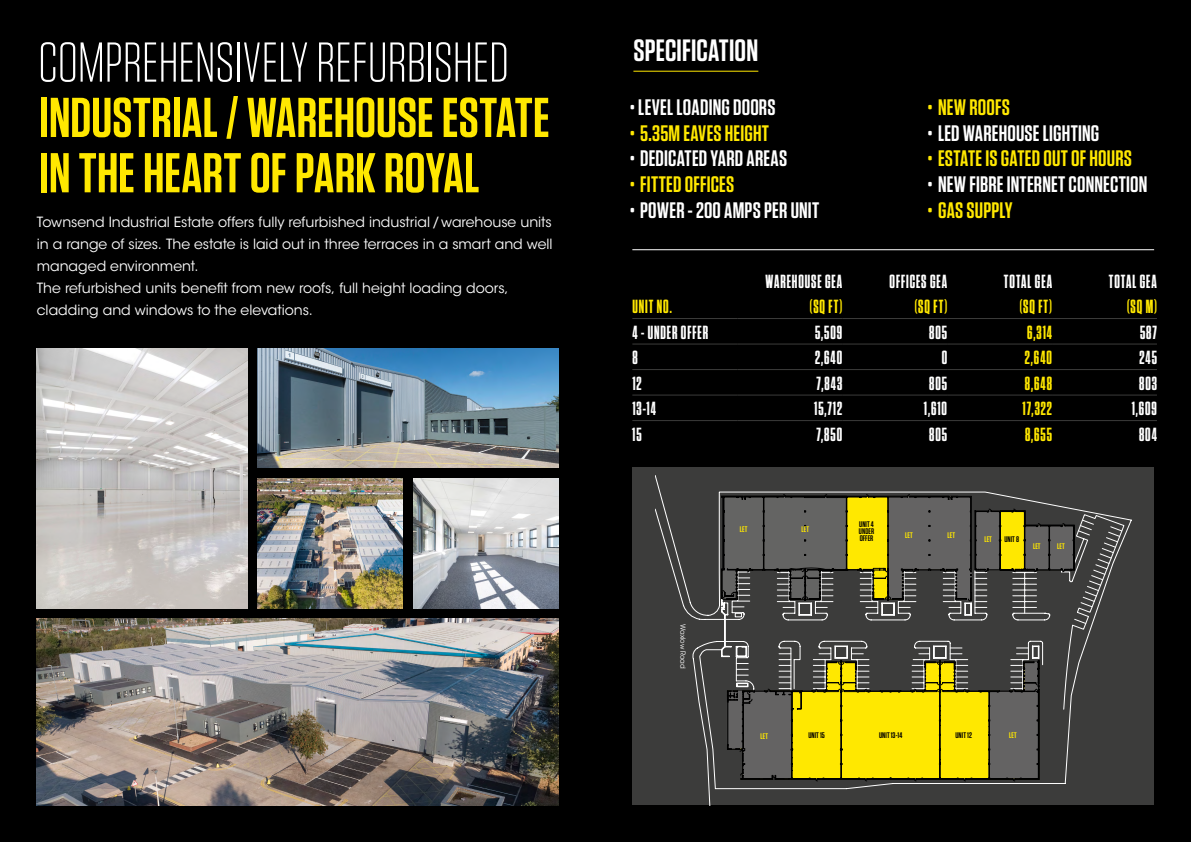
<style>
.page{position:relative;width:1191px;height:842px;background:#000}
.page>*{position:absolute;margin:0;border:0;box-sizing:border-box;transform-origin:0 0}
.t1{font:600 56px/55.3px "Tungsten";color:#ffe800}
.t2{font:300 56px "Tungsten";letter-spacing:-.005em;color:#fff}
.t3{font:600 30.8px "Tungsten";letter-spacing:.005em;color:#fff}
.t4{font:600 22.4px "Tungsten";letter-spacing:.01em;color:#fff}
.t5{font:600 22.4px "Tungsten";letter-spacing:.01em;color:#ffe800}
.t6{font:700 19px "Tungsten Condensed";letter-spacing:.05em;color:#fff}
.t7{font:700 19px "Tungsten Condensed";letter-spacing:.05em;color:#ffe800}
.t8{font:14px/22px "ITC Avant Garde Std";letter-spacing:-.005em;color:#fff}
.t9{font:600 8.1px/6.9px "Tungsten";letter-spacing:.005em;color:#000;text-align:justify}
.t10{font:600 8.1px "Tungsten";letter-spacing:.005em;color:#ffe800}
.t11{font:7px "ITC Avant Garde Std";color:#fff}
</style>
<div class="page">
<div style="left:632px;top:467px;width:522px;height:338px;background:#3c3c3b"></div>
<svg style="left:655px;top:475px;width:476px;height:330px"></svg>
<svg style="left:1074px;top:520px;width:48px;height:169px"></svg>
<img style="left:37px;top:349px;width:210px;height:260px">
<img style="left:37px;top:619px;width:521px;height:186px">
<img style="left:413px;top:479px;width:145px;height:130px">
<img style="left:257px;top:479px;width:146px;height:130px">
<img style="left:257px;top:349px;width:301px;height:118px">
<hr style="left:632px;top:318px;width:105px;height:1px;background:#3c3c3b">
<hr style="left:737px;top:318px;width:105px;height:1px;background:#3c3c3b">
<hr style="left:842px;top:318px;width:105px;height:1px;background:#3c3c3b">
<hr style="left:947px;top:318px;width:105px;height:1px;background:#3c3c3b">
<hr style="left:1052px;top:318px;width:105px;height:1px;background:#3c3c3b">
<hr style="left:632px;top:344px;width:105px;height:1px;background:#3c3c3b">
<hr style="left:737px;top:344px;width:105px;height:1px;background:#3c3c3b">
<hr style="left:842px;top:344px;width:105px;height:1px;background:#3c3c3b">
<hr style="left:947px;top:344px;width:105px;height:1px;background:#3c3c3b">
<hr style="left:1052px;top:344px;width:105px;height:1px;background:#3c3c3b">
<hr style="left:632px;top:369px;width:105px;height:1px;background:#3c3c3b">
<hr style="left:737px;top:369px;width:105px;height:1px;background:#3c3c3b">
<hr style="left:842px;top:369px;width:105px;height:1px;background:#3c3c3b">
<hr style="left:947px;top:369px;width:105px;height:1px;background:#3c3c3b">
<hr style="left:1052px;top:369px;width:105px;height:1px;background:#3c3c3b">
<hr style="left:632px;top:395px;width:105px;height:1px;background:#3c3c3b">
<hr style="left:737px;top:395px;width:105px;height:1px;background:#3c3c3b">
<hr style="left:842px;top:395px;width:105px;height:1px;background:#3c3c3b">
<hr style="left:947px;top:395px;width:105px;height:1px;background:#3c3c3b">
<hr style="left:1052px;top:395px;width:105px;height:1px;background:#3c3c3b">
<hr style="left:632px;top:420px;width:105px;height:1px;background:#3c3c3b">
<hr style="left:737px;top:420px;width:105px;height:1px;background:#3c3c3b">
<hr style="left:842px;top:420px;width:105px;height:1px;background:#3c3c3b">
<hr style="left:947px;top:420px;width:105px;height:1px;background:#3c3c3b">
<hr style="left:1052px;top:420px;width:105px;height:1px;background:#3c3c3b">
<hr style="left:633px;top:71px;width:125px;height:1px;background:#ffe800">
<hr style="left:632px;top:249px;width:522px;height:1px;background:#fff">
<svg style="left:721px;top:496px;width:353px;height:283px"></svg>
<h1 class="t2" style="left:38px;top:34px;width:472px">COMPREHENSIVELY REFURBISHED</h1>
<h1 class="t1" style="left:40px;top:91px;width:511px">INDUSTRIAL / WAREHOUSE ESTATE<br>IN THE HEART OF PARK ROYAL</h1>
<p class="t8" style="left:37px;top:211px;width:517px">Townsend Industrial Estate offers fully refurbished industrial / warehouse units in a range of sizes. The estate is laid out in three terraces in a smart and well managed environment.<br>The refurbished units benefit from new roofs, full height loading doors, cladding and windows to the elevations.</p>
<h2 class="t3" style="left:633px;top:35px;width:126px">SPECIFICATION</h2>
<h3 class="t4" style="left:629px;top:95px;width:147px">• LEVEL LOADING DOORS</h3>
<h3 class="t5" style="left:629px;top:121px;width:141px">• 5.35M EAVES HEIGHT</h3>
<h3 class="t4" style="left:629px;top:147px;width:159px">• DEDICATED YARD AREAS</h3>
<h3 class="t5" style="left:629px;top:173px;width:106px">• FITTED OFFICES</h3>
<h3 class="t4" style="left:629px;top:199px;width:191px">• POWER - 200 AMPS PER UNIT</h3>
<h3 class="t5" style="left:927px;top:95px;width:84px">• NEW ROOFS</h3>
<h3 class="t4" style="left:927px;top:121px;width:173px">• LED WAREHOUSE LIGHTING</h3>
<h3 class="t5" style="left:927px;top:147px;width:206px">• ESTATE IS GATED OUT OF HOURS</h3>
<h3 class="t4" style="left:927px;top:173px;width:221px">• NEW FIBRE INTERNET CONNECTION</h3>
<h3 class="t5" style="left:927px;top:198px;width:87px">• GAS SUPPLY</h3>
<h3 class="t6" style="left:765px;top:272px;width:78px">WAREHOUSE GEA</h3>
<h3 class="t6" style="left:889px;top:272px;width:59px">OFFICES GEA</h3>
<h3 class="t6" style="left:1003px;top:272px;width:50px">TOTAL GEA</h3>
<h3 class="t6" style="left:1108px;top:272px;width:50px">TOTAL GEA</h3>
<h3 class="t7" style="left:632px;top:298px;width:41px">UNIT NO.</h3>
<h3 class="t7" style="left:810px;top:298px;width:34px">(SQ FT)</h3>
<h3 class="t7" style="left:914px;top:298px;width:34px">(SQ FT)</h3>
<h3 class="t7" style="left:1019px;top:298px;width:34px">(SQ FT)</h3>
<h3 class="t7" style="left:1127px;top:298px;width:31px">(SQ M)</h3>
<h3 class="t6" style="left:632px;top:323px;width:77px">4 - UNDER OFFER</h3>
<h3 class="t6" style="left:815px;top:323px;width:29px">5,509</h3>
<h3 class="t6" style="left:929px;top:323px;width:19px">805</h3>
<h3 class="t7" style="left:1027px;top:323px;width:26px">6,314</h3>
<h3 class="t6" style="left:1140px;top:323px;width:18px">587</h3>
<h3 class="t6" style="left:632px;top:349px;width:7px">8</h3>
<h3 class="t6" style="left:815px;top:349px;width:29px">2,640</h3>
<h3 class="t6" style="left:941px;top:349px;width:7px">0</h3>
<h3 class="t7" style="left:1025px;top:349px;width:29px">2,640</h3>
<h3 class="t6" style="left:1139px;top:349px;width:19px">245</h3>
<h3 class="t6" style="left:632px;top:374px;width:11px">12</h3>
<h3 class="t6" style="left:816px;top:374px;width:27px">7,843</h3>
<h3 class="t6" style="left:929px;top:374px;width:19px">805</h3>
<h3 class="t7" style="left:1025px;top:374px;width:29px">8,648</h3>
<h3 class="t6" style="left:1139px;top:374px;width:19px">803</h3>
<h3 class="t6" style="left:632px;top:400px;width:25px">13-14</h3>
<h3 class="t6" style="left:814px;top:400px;width:29px">15,712</h3>
<h3 class="t6" style="left:924px;top:400px;width:25px">1,610</h3>
<h3 class="t7" style="left:1022px;top:400px;width:31px">17,322</h3>
<h3 class="t6" style="left:1131px;top:400px;width:27px">1,609</h3>
<h3 class="t6" style="left:632px;top:425px;width:11px">15</h3>
<h3 class="t6" style="left:816px;top:425px;width:27px">7,850</h3>
<h3 class="t6" style="left:929px;top:425px;width:19px">805</h3>
<h3 class="t7" style="left:1025px;top:425px;width:28px">8,655</h3>
<h3 class="t6" style="left:1139px;top:425px;width:19px">804</h3>
<p class="t11" style="left:687px;top:624px;width:47px;rotate:90deg">Waxlow Road</p>
<p class="t10" style="left:740px;top:525px;width:9px">LET</p>
<p class="t9" style="left:859px;top:521px;width:17px">UNIT 4<br>UNDER OFFER</p>
<p class="t10" style="left:801px;top:525px;width:9px">LET</p>
<p class="t10" style="left:905px;top:531px;width:9px">LET</p>
<p class="t10" style="left:947px;top:531px;width:9px">LET</p>
<p class="t10" style="left:984px;top:535px;width:9px">LET</p>
<p class="t9" style="left:1004px;top:536px;width:16px">UNIT 8</p>
<p class="t10" style="left:1033px;top:542px;width:9px">LET</p>
<p class="t10" style="left:1057px;top:542px;width:9px">LET</p>
<p class="t9" style="left:808px;top:732px;width:18px">UNIT 15</p>
<p class="t9" style="left:879px;top:732px;width:25px">UNIT 13-14</p>
<p class="t9" style="left:955px;top:731px;width:18px">UNIT 12</p>
</div>
